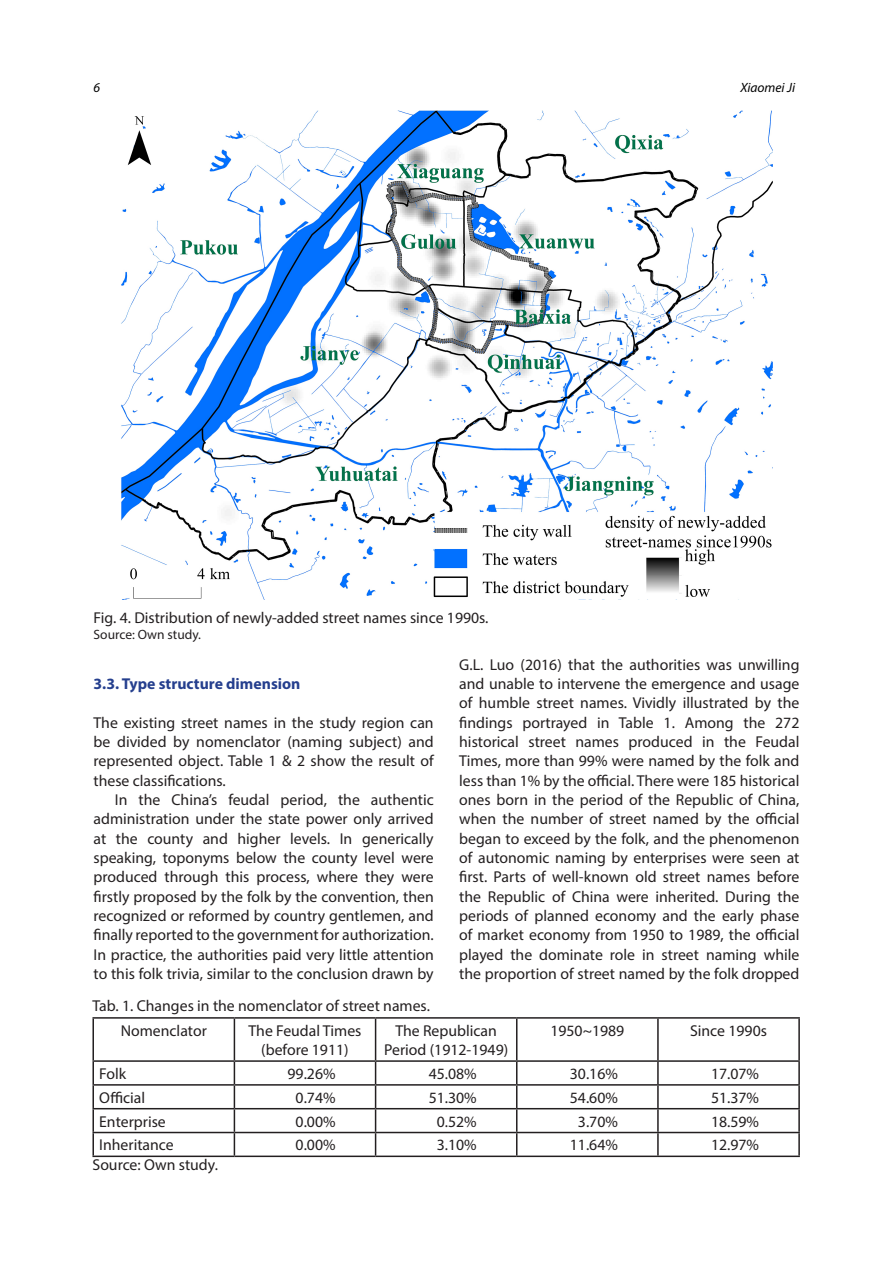
<style>
.page{position:relative;width:893px;height:1263px;background:#fff}
.page>*{position:absolute;margin:0;border:0;box-sizing:border-box;transform-origin:0 0}
.t1{font:15.75px/19.4px "Myriad Pro";color:#231f20;text-align:justify}
.t2{font:700 15.75px "Myriad Pro";color:#253f8e}
.t3{font:13.5px "Myriad Pro";color:#231f20}
.t4{font:italic 13.5px "Myriad Pro";color:#000}
</style>
<div class="page">
<img style="left:121px;top:111px;width:651px;height:489px">
<hr style="left:92px;top:1017px;width:142px;height:2px;background:#231f20">
<hr style="left:92px;top:1019px;width:2px;height:41px;background:#231f20">
<hr style="left:234px;top:1017px;width:142px;height:2px;background:#231f20">
<hr style="left:234px;top:1019px;width:1px;height:41px;background:#231f20">
<hr style="left:376px;top:1017px;width:141px;height:2px;background:#231f20">
<hr style="left:375px;top:1019px;width:1px;height:41px;background:#231f20">
<hr style="left:517px;top:1017px;width:141px;height:2px;background:#231f20">
<hr style="left:516px;top:1019px;width:1px;height:41px;background:#231f20">
<hr style="left:658px;top:1017px;width:142px;height:2px;background:#231f20">
<hr style="left:657px;top:1019px;width:2px;height:41px;background:#231f20">
<hr style="left:798px;top:1019px;width:2px;height:41px;background:#231f20">
<hr style="left:92px;top:1060px;width:142px;height:2px;background:#231f20">
<hr style="left:92px;top:1062px;width:2px;height:22px;background:#231f20">
<hr style="left:234px;top:1060px;width:142px;height:2px;background:#231f20">
<hr style="left:376px;top:1060px;width:141px;height:2px;background:#231f20">
<hr style="left:517px;top:1060px;width:141px;height:2px;background:#231f20">
<hr style="left:658px;top:1060px;width:142px;height:2px;background:#231f20">
<hr style="left:657px;top:1062px;width:2px;height:22px;background:#231f20">
<hr style="left:798px;top:1062px;width:2px;height:22px;background:#231f20">
<hr style="left:92px;top:1084px;width:142px;height:2px;background:#231f20">
<hr style="left:92px;top:1086px;width:2px;height:22px;background:#231f20">
<hr style="left:234px;top:1084px;width:142px;height:2px;background:#231f20">
<hr style="left:376px;top:1084px;width:141px;height:2px;background:#231f20">
<hr style="left:517px;top:1084px;width:141px;height:2px;background:#231f20">
<hr style="left:658px;top:1084px;width:142px;height:2px;background:#231f20">
<hr style="left:657px;top:1086px;width:2px;height:22px;background:#231f20">
<hr style="left:798px;top:1086px;width:2px;height:22px;background:#231f20">
<hr style="left:92px;top:1108px;width:142px;height:1px;background:#231f20">
<hr style="left:92px;top:1109px;width:2px;height:23px;background:#231f20">
<hr style="left:234px;top:1108px;width:142px;height:1px;background:#231f20">
<hr style="left:376px;top:1108px;width:141px;height:1px;background:#231f20">
<hr style="left:517px;top:1108px;width:141px;height:1px;background:#231f20">
<hr style="left:658px;top:1108px;width:142px;height:1px;background:#231f20">
<hr style="left:657px;top:1109px;width:2px;height:23px;background:#231f20">
<hr style="left:798px;top:1109px;width:2px;height:23px;background:#231f20">
<hr style="left:92px;top:1132px;width:142px;height:1px;background:#231f20">
<hr style="left:92px;top:1133px;width:2px;height:22px;background:#231f20">
<hr style="left:234px;top:1132px;width:142px;height:1px;background:#231f20">
<svg style="left:234px;top:1062px;width:1px;height:93px"></svg>
<hr style="left:376px;top:1132px;width:141px;height:1px;background:#231f20">
<svg style="left:375px;top:1062px;width:1px;height:93px"></svg>
<hr style="left:517px;top:1132px;width:141px;height:1px;background:#231f20">
<svg style="left:516px;top:1062px;width:1px;height:93px"></svg>
<hr style="left:658px;top:1132px;width:142px;height:1px;background:#231f20">
<hr style="left:657px;top:1133px;width:2px;height:22px;background:#231f20">
<hr style="left:798px;top:1133px;width:2px;height:22px;background:#231f20">
<hr style="left:92px;top:1155px;width:142px;height:2px;background:#231f20">
<hr style="left:234px;top:1155px;width:142px;height:2px;background:#231f20">
<hr style="left:376px;top:1155px;width:141px;height:2px;background:#231f20">
<hr style="left:517px;top:1155px;width:141px;height:2px;background:#231f20">
<hr style="left:658px;top:1155px;width:142px;height:2px;background:#231f20">
<p class="t4" style="left:94px;top:79px;width:8px">6</p>
<p class="t4" style="left:740px;top:79px;width:56px">Xiaomei Ji</p>
<p class="t1" style="left:94px;top:607px;width:396px">Fig. 4. Distribution of newly-added street names since 1990s.</p>
<p class="t3" style="left:94px;top:626px;width:109px">Source: Own study.</p>
<p class="t2" style="left:94px;top:673px;width:208px">3.3. Type structure dimension</p>
<p class="t1" style="left:94px;top:712px;width:342px">The existing street names in the study region can be divided by nomenclator (naming subject) and represented object. Table 1 &amp; 2 show the result of these classifications.</p>
<p class="t1" style="left:94px;top:790px;width:342px;text-indent:21px">In the China’s feudal period, the authentic administration under the state power only arrived at the county and higher levels. In generically speaking, toponyms below the county level were produced through this process, where they were firstly proposed by the folk by the convention, then recognized or reformed by country gentlemen, and finally reported to the government for authorization.<br>In practice, the authorities paid very little attention to this folk trivia, similar to the conclusion drawn by</p>
<p class="t1" style="left:459px;top:654px;width:342px">G.L. Luo (2016) that the authorities was unwilling and unable to intervene the emergence and usage of humble street names. Vividly illustrated by the findings portrayed in Table 1. Among the 272 historical street names produced in the Feudal Times, more than 99% were named by the folk and less than 1% by the official. There were 185 historical ones born in the period of the Republic of China, when the number of street named by the official began to exceed by the folk, and the phenomenon of autonomic naming by enterprises were seen at first. Parts of well-known old street names before the Republic of China were inherited. During the periods of planned economy and the early phase of market economy from 1950 to 1989, the official played the dominate role in street naming while the proportion of street named by the folk dropped</p>
<p class="t1" style="left:92px;top:996px;width:339px">Tab. 1. Changes in the nomenclator of street names.</p>
<p class="t1" style="left:121px;top:1020px;width:87px">Nomenclator</p>
<p class="t1" style="left:249px;top:1020px;width:114px;text-align:center">The Feudal Times (before 1911)</p>
<p class="t1" style="left:384px;top:1020px;width:126px;text-align:center">The Republican<br>Period (1912-1949)</p>
<p class="t1" style="left:550px;top:1020px;width:76px">1950~1989</p>
<p class="t1" style="left:690px;top:1020px;width:78px">Since 1990s</p>
<p class="t1" style="left:99px;top:1064px;width:28px">Folk</p>
<p class="t1" style="left:287px;top:1064px;width:50px">99.26%</p>
<p class="t1" style="left:429px;top:1064px;width:50px">45.08%</p>
<p class="t1" style="left:570px;top:1064px;width:50px">30.16%</p>
<p class="t1" style="left:711px;top:1064px;width:50px">17.07%</p>
<p class="t1" style="left:99px;top:1087px;width:47px">Official</p>
<p class="t1" style="left:296px;top:1087px;width:41px">0.74%</p>
<p class="t1" style="left:429px;top:1087px;width:50px">51.30%</p>
<p class="t1" style="left:570px;top:1087px;width:50px">54.60%</p>
<p class="t1" style="left:711px;top:1087px;width:50px">51.37%</p>
<p class="t1" style="left:99px;top:1111px;width:68px">Enterprise</p>
<p class="t1" style="left:296px;top:1111px;width:41px">0.00%</p>
<p class="t1" style="left:437px;top:1111px;width:41px">0.52%</p>
<p class="t1" style="left:578px;top:1111px;width:41px">3.70%</p>
<p class="t1" style="left:711px;top:1111px;width:50px">18.59%</p>
<p class="t1" style="left:99px;top:1135px;width:76px">Inheritance</p>
<p class="t1" style="left:296px;top:1135px;width:41px">0.00%</p>
<p class="t1" style="left:437px;top:1135px;width:41px">3.10%</p>
<p class="t1" style="left:570px;top:1135px;width:50px">11.64%</p>
<p class="t1" style="left:711px;top:1135px;width:50px">12.97%</p>
<p class="t1" style="left:92px;top:1155px;width:127px">Source: Own study.</p>
</div>
